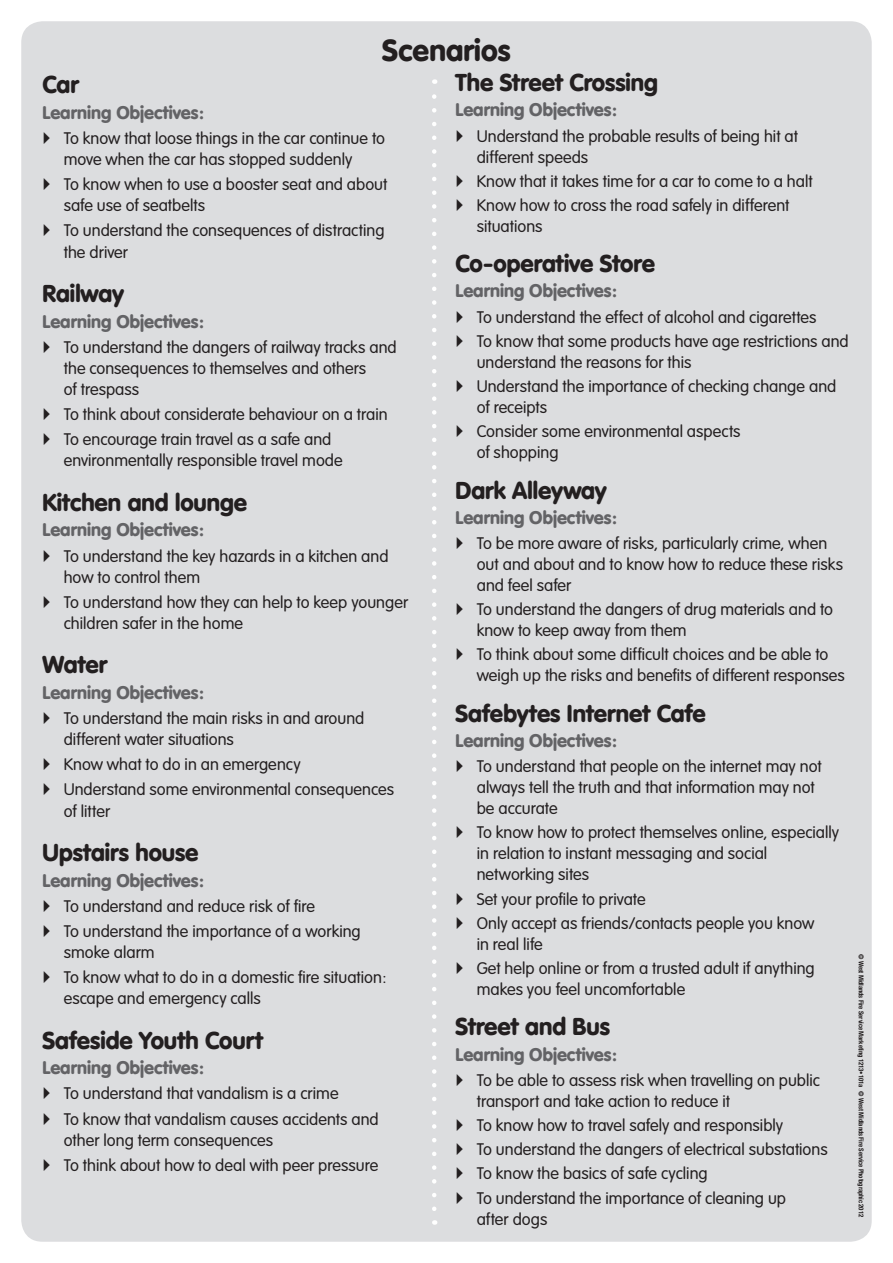
<style>
.page{position:relative;width:893px;height:1263px;background:#fff}
.page>*{position:absolute;margin:0;border:0;box-sizing:border-box;transform-origin:0 0}
.t1{font:900 30px "VAG Rounded";letter-spacing:.005em;color:#231f20}
.t2{font:900 24px "VAG Rounded";letter-spacing:-.005em;color:#231f20}
.t3{font:900 18px "VAG Rounded";color:#636366}
.t4{font:300 16.5px/21px "VAG Rounded";color:#231f20}
.t5{font:700 condensed 6.75px "Helvetica Neue";letter-spacing:-.02em;color:#231f20}
</style>
<div class="page">
<div style="left:21px;top:21px;width:851px;height:1221px;background:#dcdddf;border-radius:21px"></div>
<svg style="left:432px;top:79px;width:4px;height:1130px"></svg>
<h1 class="t1" style="left:382px;top:32px;width:130px">Scenarios</h1>
<h2 class="t2" style="left:43px;top:70px;width:38px">Car</h2>
<p class="t3" style="left:43px;top:101px;width:163px">Learning Objectives:</p>
<p class="t4" style="left:64px;top:128px;width:323px">To know that loose things in the car continue to move when the car has stopped suddenly</p>
<p class="t4" style="left:64px;top:174px;width:325px">To know when to use a booster seat and about safe use of seatbelts</p>
<p class="t4" style="left:64px;top:220px;width:322px;line-height:21.6px">To understand the consequences of distracting the driver</p>
<h2 class="t2" style="left:43px;top:279px;width:83px">Railway</h2>
<p class="t3" style="left:43px;top:310px;width:163px">Learning Objectives:</p>
<p class="t4" style="left:64px;top:337px;width:334px">To understand the dangers of railway tracks and the consequences to themselves and others<br>of trespass</p>
<p class="t4" style="left:64px;top:402px;width:325px;line-height:25.2px">To think about considerate behaviour on a train<br>To encourage train travel as a safe and</p>
<p class="t4" style="left:64px;top:451px;width:280px">environmentally responsible travel mode</p>
<h2 class="t2" style="left:43px;top:488px;width:206px">Kitchen and lounge</h2>
<p class="t3" style="left:43px;top:519px;width:163px">Learning Objectives:</p>
<p class="t4" style="left:64px;top:546px;width:326px">To understand the key hazards in a kitchen and how to control them</p>
<p class="t4" style="left:64px;top:592px;width:346px">To understand how they can help to keep younger children safer in the home</p>
<h2 class="t2" style="left:43px;top:650px;width:66px">Water</h2>
<p class="t3" style="left:43px;top:681px;width:163px">Learning Objectives:</p>
<p class="t4" style="left:64px;top:708px;width:302px">To understand the main risks in and around different water situations</p>
<p class="t4" style="left:64px;top:752px;width:332px;line-height:25.2px">Know what to do in an emergency<br>Understand some environmental consequences</p>
<p class="t4" style="left:64px;top:801px;width:48px">of litter</p>
<h2 class="t2" style="left:43px;top:838px;width:158px">Upstairs house</h2>
<p class="t3" style="left:43px;top:869px;width:163px">Learning Objectives:</p>
<p class="t4" style="left:64px;top:894px;width:299px;line-height:25.2px">To understand and reduce risk of fire<br>To understand the importance of a working</p>
<p class="t4" style="left:64px;top:940px;width:324px;line-height:25.2px">smoke alarm<br>To know what to do in a domestic fire situation:</p>
<p class="t4" style="left:64px;top:989px;width:199px">escape and emergency calls</p>
<h2 class="t2" style="left:43px;top:1026px;width:222px">Safeside Youth Court</h2>
<p class="t3" style="left:43px;top:1057px;width:163px">Learning Objectives:</p>
<p class="t4" style="left:64px;top:1082px;width:316px;line-height:25.2px">To understand that vandalism is a crime<br>To know that vandalism causes accidents and</p>
<p class="t4" style="left:64px;top:1128px;width:316px;line-height:25.2px">other long term consequences<br>To think about how to deal with peer pressure</p>
<h2 class="t2" style="left:455px;top:68px;width:204px">The Street Crossing</h2>
<p class="t3" style="left:455px;top:99px;width:163px">Learning Objectives:</p>
<p class="t4" style="left:477px;top:126px;width:323px">Understand the probable results of being hit at different speeds</p>
<p class="t4" style="left:477px;top:169px;width:338px;line-height:24.2px">Know that it takes time for a car to come to a halt<br>Know how to cross the road safely in different</p>
<p class="t4" style="left:477px;top:216px;width:67px">situations</p>
<h2 class="t2" style="left:455px;top:249px;width:201px">Co-operative Store</h2>
<p class="t3" style="left:455px;top:280px;width:163px">Learning Objectives:</p>
<p class="t4" style="left:477px;top:305px;width:374px;line-height:24.2px">To understand the effect of alcohol and cigarettes<br>To know that some products have age restrictions and</p>
<p class="t4" style="left:477px;top:351px;width:361px;line-height:24.2px">understand the reasons for this<br>Understand the importance of checking change and</p>
<p class="t4" style="left:477px;top:396px;width:265px;line-height:24.2px">of receipts<br>Consider some environmental aspects</p>
<p class="t4" style="left:477px;top:443px;width:83px">of shopping</p>
<h2 class="t2" style="left:455px;top:476px;width:153px">Dark Alleyway</h2>
<p class="t3" style="left:455px;top:507px;width:163px">Learning Objectives:</p>
<p class="t4" style="left:477px;top:533px;width:368px">To be more aware of risks, particularly crime, when out and about and to know how to reduce these risks and feel safer</p>
<p class="t4" style="left:477px;top:600px;width:358px">To understand the dangers of drug materials and to know to keep away from them</p>
<p class="t4" style="left:477px;top:645px;width:370px">To think about some difficult choices and be able to weigh up the risks and benefits of different responses</p>
<h2 class="t2" style="left:455px;top:699px;width:252px">Safebytes Internet Cafe</h2>
<p class="t3" style="left:455px;top:730px;width:163px">Learning Objectives:</p>
<p class="t4" style="left:477px;top:756px;width:346px">To understand that people on the internet may not always tell the truth and that information may not be accurate</p>
<p class="t4" style="left:477px;top:823px;width:364px">To know how to protect themselves online, especially in relation to instant messaging and social networking sites</p>
<p class="t4" style="left:477px;top:887px;width:339px;line-height:24.2px">Set your profile to private<br>Only accept as friends/contacts people you know</p>
<p class="t4" style="left:477px;top:932px;width:340px;line-height:24.2px">in real life<br>Get help online or from a trusted adult if anything</p>
<p class="t4" style="left:477px;top:979px;width:210px">makes you feel uncomfortable</p>
<h2 class="t2" style="left:455px;top:1012px;width:156px">Street and Bus</h2>
<p class="t3" style="left:455px;top:1043px;width:163px">Learning Objectives:</p>
<p class="t4" style="left:477px;top:1070px;width:345px">To be able to assess risk when travelling on public transport and take action to reduce it</p>
<p class="t4" style="left:477px;top:1114px;width:352px;line-height:24.2px">To know how to travel safely and responsibly<br>To understand the dangers of electrical substations To know the basics of safe cycling<br>To understand the importance of cleaning up</p>
<p class="t4" style="left:477px;top:1209px;width:72px">after dogs</p>
<p class="t5" style="left:865px;top:954px;width:264px;rotate:90deg">© West Midlands Fire Service Marketing 1213•101a © West Midlands Fire Service Photographic 2012</p>
</div>
